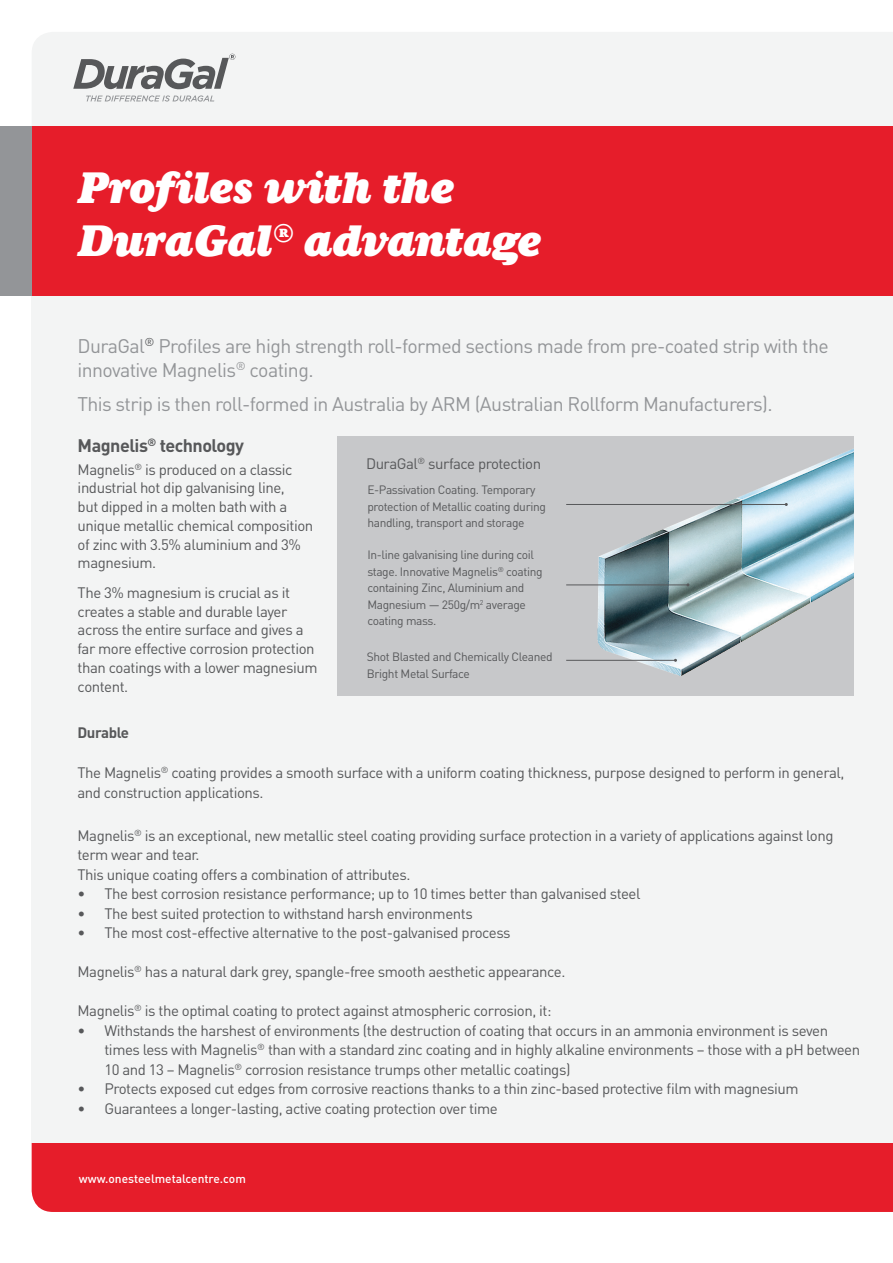
<style>
.page{position:relative;width:893px;height:1263px;background:#fff}
.page>*{position:absolute;margin:0;border:0;box-sizing:border-box;transform-origin:0 0}
.t1{font:italic 45px "Aurea Ultra";color:#fff}
.body{font:19.5px/24px "DIN";letter-spacing:-.03em;color:#939598}
.HEADER_03{font:700 18px "DIN";letter-spacing:-.03em;color:#57585a}
.body-2{font:15px/18.8px "DIN";letter-spacing:-.03em;color:#57585a}
.HEADER_03-2{font:15px/19.5px "DIN";letter-spacing:-.03em;color:#57585a}
.diagram_HEADER{font:15px "DIN";letter-spacing:-.03em;color:#57585a}
.HEADER_03-3{font:700 15px "DIN";letter-spacing:-.03em;color:#57585a}
.Body{font:12px/16.5px "DIN";letter-spacing:-.03em;color:#57585a}
.diagram_body{font:12px/16.5px "DIN";letter-spacing:-.03em;color:#57585a}
.t2{font:500 12px "DIN";color:#fff}
</style>
<div class="page">
<div style="left:32px;top:32px;width:861px;height:95px;background:#f3f4f4"></div>
<div style="left:32px;top:1142px;width:861px;height:70px;background:#e61d2a"></div>
<div style="left:32px;top:296px;width:861px;height:846px;background:#f3f4f4"></div>
<div style="left:32px;top:127px;width:861px;height:169px;background:#e61d2a"></div>
<div style="left:0;top:127px;width:32px;height:169px;background:#939598"></div>
<svg style="left:86px;top:95px;width:128px;height:7px"></svg>
<svg style="left:73px;top:54px;width:162px;height:35px"></svg>
<div style="left:337px;top:437px;width:517px;height:259px;background:#c7c8ca"></div>
<img style="left:591px;top:448px;width:263px;height:228px">
<hr style="left:566px;top:504px;width:220px;height:1px;background:#57585a">
<hr style="left:566px;top:584px;width:122px;height:1px;background:#57585a">
<hr style="left:566px;top:660px;width:109px;height:1px;background:#57585a">
<p class="t1" style="left:78px;top:160px;width:378px">Profiles with the</p>
<p class="t1" style="left:78px;top:214px;width:465px">DuraGal<sup>®</sup> advantage</p>
<p class="body" style="left:77px;top:333px;width:753px">DuraGal<sup>®</sup> Profiles are high strength roll-formed sections made from pre-coated strip with the innovative Magnelis<sup>®</sup> coating.</p>
<p class="body" style="left:77px;top:392px;width:697px">This strip is then roll-formed in Australia by ARM (Australian Rollform Manufacturers).</p>
<p class="HEADER_03" style="left:78px;top:433px;width:168px">Magnelis<sup>®</sup> technology</p>
<p class="body-2" style="left:78px;top:460px;width:237px">Magnelis<sup>®</sup> is produced on a classic industrial hot dip galvanising line,<br>but dipped in a molten bath with a unique metallic chemical composition of zinc with 3.5% aluminium and 3% magnesium.</p>
<p class="body-2" style="left:78px;top:583px;width:241px">The 3% magnesium is crucial as it creates a stable and durable layer across the entire surface and gives a far more effective corrosion protection than coatings with a lower magnesium content.</p>
<p class="diagram_HEADER" style="left:366px;top:455px;width:177px">DuraGal<sup>®</sup> surface protection</p>
<p class="Body" style="left:367px;top:481px;width:180px">E-Passivation Coating. Temporary protection of Metallic coating during handling, transport and storage</p>
<p class="diagram_body" style="left:367px;top:546px;width:177px">In-line galvanising line during coil stage. Innovative Magnelis<sup>®</sup> coating containing Zinc, Aluminium and<br>Magnesium — 250g/m<sup>2</sup> average coating mass.</p>
<p class="Body" style="left:367px;top:648px;width:187px">Shot Blasted and Chemically Cleaned<br>Bright Metal Surface</p>
<p class="HEADER_03-3" style="left:77px;top:722px;width:53px">Durable</p>
<p class="HEADER_03-2" style="left:77px;top:762px;width:769px">The Magnelis<sup>®</sup> coating provides a smooth surface with a uniform coating thickness, purpose designed to perform in general, and construction applications.</p>
<p class="body-2" style="left:77px;top:825px;width:758px;line-height:19.5px">Magnelis<sup>®</sup> is an exceptional, new metallic steel coating providing surface protection in a variety of applications against long term wear and tear.</p>
<p class="body-2" style="left:77px;top:865px;width:335px">This unique coating offers a combination of attributes.</p>
<p class="body-2" style="left:77px;top:884px;width:565px">• The best corrosion resistance performance; up to 10 times better than galvanised steel</p>
<p class="body-2" style="left:77px;top:904px;width:397px">• The best suited protection to withstand harsh environments</p>
<p class="body-2" style="left:77px;top:923px;width:435px">• The most cost-effective alternative to the post-galvanised process</p>
<p class="body-2" style="left:77px;top:962px;width:489px">Magnelis<sup>®</sup> has a natural dark grey, spangle-free smooth aesthetic appearance.</p>
<p class="body-2" style="left:77px;top:1001px;width:475px">Magnelis<sup>®</sup> is the optimal coating to protect against atmospheric corrosion, it:</p>
<p class="body-2" style="left:104px;top:1020px;width:757px;line-height:19.5px;text-indent:-27px">• Withstands the harshest of environments (the destruction of coating that occurs in an ammonia environment is seven times less with Magnelis<sup>®</sup> than with a standard zinc coating and in highly alkaline environments – those with a pH between<br>10 and 13 – Magnelis<sup>®</sup> corrosion resistance trumps other metallic coatings)</p>
<p class="body-2" style="left:77px;top:1079px;width:723px">• Protects exposed cut edges from corrosive reactions thanks to a thin zinc-based protective film with magnesium</p>
<p class="body-2" style="left:77px;top:1099px;width:422px">• Guarantees a longer-lasting, active coating protection over time</p>
<p class="t2" style="left:79px;top:1171px;width:168px">www.onesteelmetalcentre.com</p>
</div>
